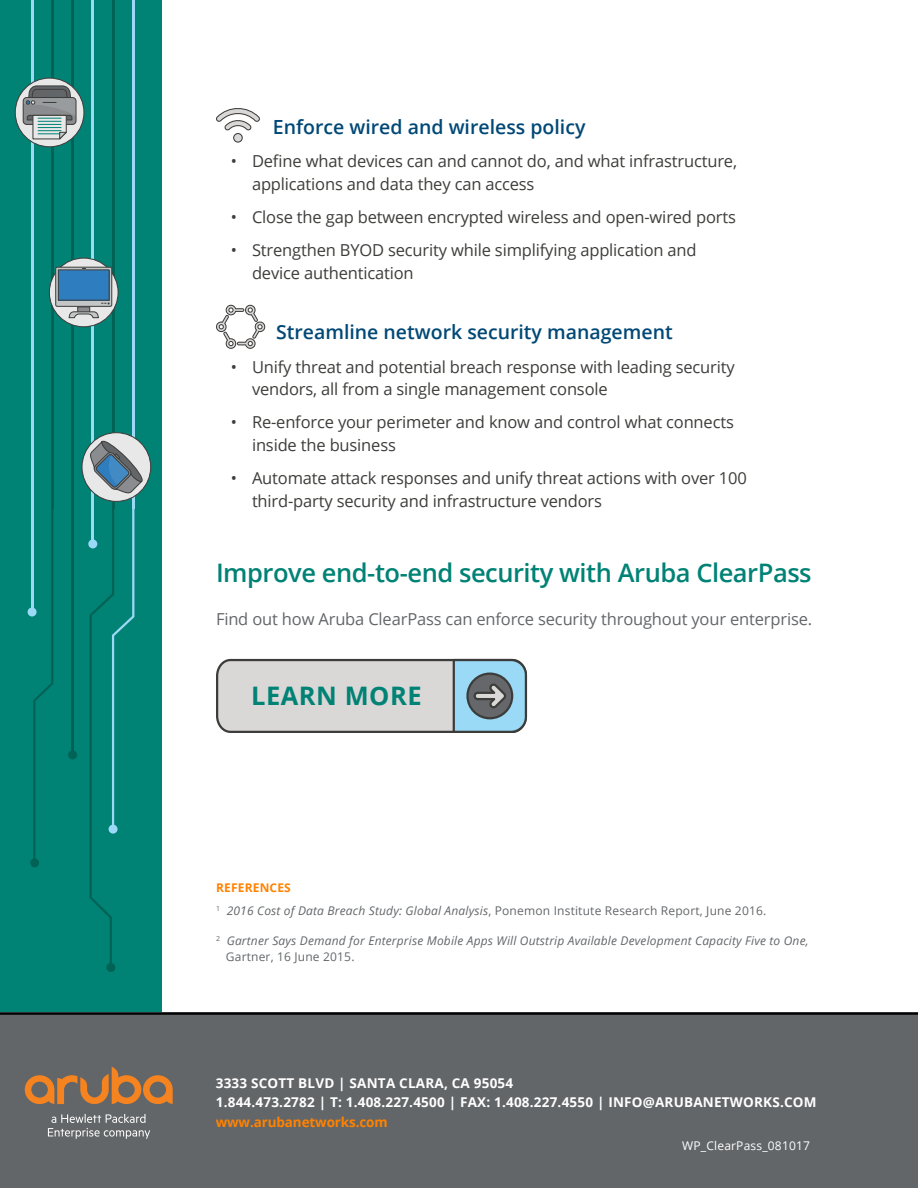
<style>
.page{position:relative;width:918px;height:1188px;background:#fff}
.page>*{position:absolute;margin:0;border:0;box-sizing:border-box;transform-origin:0 0}
.t1{font:600 25.5px "Open Sans";letter-spacing:-.02em;color:#008275}
.t2{font:700 25.5px "Open Sans";letter-spacing:.02em;color:#008275}
.t3{font:600 19.5px "Open Sans";color:#004876}
.t4{font:16.5px/22.5px "Open Sans";letter-spacing:-.01em;color:#3d3d3b}
.t5{font:16.5px "Open Sans";letter-spacing:-.01em;color:#636669}
.t6{font:700 13.5px/19.5px "Open Sans";letter-spacing:.015em;color:#fff}
.t7{font:700 13.5px "Open Sans";letter-spacing:-.01em;color:#ff8200}
.t8{font:italic 12px/16.5px "Open Sans";letter-spacing:.015em;color:#636669}
.t9{font:12px/23.2px "Open Sans";letter-spacing:.015em;color:#636669}
.t10{font:12px "Open Sans";letter-spacing:.015em;color:#fff}
.s1{font-weight:700;color:#ff8200}
.s2{font-style:italic}
.s3{font-style:normal}
</style>
<div class="page">
<div style="left:0;top:0;width:162px;height:1188px;background:#008275"></div>
<div style="left:0;top:1012px;width:918px;height:176px;background:#636669"></div>
<hr style="left:0;top:1012px;width:918px;height:3px;background:#000">
<svg style="left:48px;top:1114px;width:102px;height:25px"></svg>
<svg style="left:25px;top:1067px;width:148px;height:37px"></svg>
<svg style="left:216px;top:658px;width:312px;height:75px;background:#bdc3c7"></svg>
<hr style="left:92px;top:0;width:2px;height:544px;background:#9cd9f7">
<hr style="left:51px;top:0;width:2px;height:508px;background:#006356">
<hr style="left:112px;top:0;width:2px;height:508px;background:#006356">
<hr style="left:132px;top:0;width:2px;height:508px;background:#9cd9f7">
<hr style="left:71px;top:0;width:3px;height:755px;background:#006356">
<svg style="left:33px;top:449px;width:20px;height:409px"></svg>
<hr style="left:31px;top:0;width:2px;height:612px;background:#9cd9f7">
<div style="left:106px;top:963px;width:9px;height:9px;background:#006356;border-radius:50%"></div>
<div style="left:30px;top:858px;width:9px;height:9px;background:#006356;border-radius:50%"></div>
<div style="left:68px;top:750px;width:9px;height:9px;background:#006356;border-radius:50%"></div>
<div style="left:28px;top:608px;width:9px;height:9px;background:#9cd9f7;border-radius:50%"></div>
<svg style="left:82px;top:433px;width:69px;height:68px"></svg>
<svg style="left:89px;top:439px;width:55px;height:528px"></svg>
<svg style="left:15px;top:78px;width:69px;height:69px"></svg>
<div style="left:15px;top:78px;width:69px;height:69px;border:1px solid #3d3d3b;border-radius:50%"></div>
<div style="left:23px;top:97px;width:54px;height:28px;border:1px solid #3d3d3b;border-radius:4px"></div>
<svg style="left:23px;top:85px;width:53px;height:56px;background:#929c9c"></svg>
<svg style="left:49px;top:258px;width:69px;height:69px"></svg>
<div style="left:49px;top:258px;width:70px;height:69px;border:1px solid #3d3d3b;border-radius:50%"></div>
<div style="left:77px;top:306px;width:13px;height:7px;background:#8a8c8f;border:1px solid #3d3d3b"></div>
<div style="left:56px;top:267px;width:56px;height:39px;background:#c4c7c7;border-radius:2px"></div>
<div style="left:55px;top:267px;width:57px;height:40px;border:1px solid #3d3d3b;border-radius:2px"></div>
<div style="left:58px;top:270px;width:51px;height:30px;background:#2e7dbf"></div>
<div style="left:58px;top:269px;width:52px;height:32px;border:1px solid #3d3d3b"></div>
<svg style="left:102px;top:302px;width:8px;height:3px"></svg>
<svg style="left:71px;top:268px;width:38px;height:5px"></svg>
<svg style="left:68px;top:311px;width:32px;height:8px"></svg>
<svg style="left:216px;top:108px;width:44px;height:23px"></svg>
<div style="left:234px;top:134px;width:8px;height:8px;background:#dad7d7;border-radius:50%"></div>
<div style="left:233px;top:133px;width:10px;height:10px;border:1px solid #3c3c3b;border-radius:50%"></div>
<svg style="left:216px;top:305px;width:49px;height:44px"></svg>
<p class="t3" style="left:273px;top:113px;width:314px">Enforce wired and wireless policy</p>
<p class="t4" style="left:252px;top:149px;width:487px;text-indent:-21px">• Define what devices can and cannot do, and what infrastructure, applications and data they can access</p>
<p class="t4" style="left:231px;top:205px;width:506px">• Close the gap between encrypted wireless and open-wired ports</p>
<p class="t4" style="left:252px;top:238px;width:446px;text-indent:-21px">• Strengthen BYOD security while simplifying application and device authentication</p>
<p class="t3" style="left:276px;top:319px;width:398px">Streamline network security management</p>
<p class="t4" style="left:252px;top:355px;width:484px;text-indent:-21px">• Unify threat and potential breach response with leading security vendors, all from a single management console</p>
<p class="t4" style="left:252px;top:411px;width:483px;text-indent:-21px">• Re-enforce your perimeter and know and control what connects inside the business</p>
<p class="t4" style="left:252px;top:467px;width:496px;text-indent:-21px">• Automate attack responses and unify threat actions with over 100 third-party security and infrastructure vendors</p>
<h1 class="t1" style="left:216px;top:555px;width:597px">Improve end-to-end security with Aruba ClearPass</h1>
<p class="t5" style="left:216px;top:607px;width:598px">Find out how Aruba ClearPass can enforce security throughout your enterprise.</p>
<h1 class="t2" style="left:251px;top:678px;width:172px">LEARN MORE</h1>
<p class="t9" style="left:216px;top:875px;width:552px"><span class="s1">REFERENCES<br></span><sup>1</sup> <span class="s2">2016 Cost of Data Breach Study: Global Analysis</span>, Ponemon Institute Research Report, June 2016.</p>
<p class="t8" style="left:226px;top:932px;width:584px;text-indent:-10px"><sup>2</sup> Gartner Says Demand for Enterprise Mobile Apps Will Outstrip Available Development Capacity Five to One,<br><span class="s3">Gartner, 16 June 2015.</span></p>
<p class="t6" style="left:216px;top:1073px;width:602px">3333 SCOTT BLVD | SANTA CLARA, CA 95054<br>1.844.473.2782 | T: 1.408.227.4500 | FAX: 1.408.227.4550 | INFO@ARUBANETWORKS.COM</p>
<p class="t7" style="left:216px;top:1112px;width:173px">www.arubanetworks.com</p>
<p class="t10" style="left:682px;top:1137px;width:129px">WP_ClearPass_081017</p>
</div>
